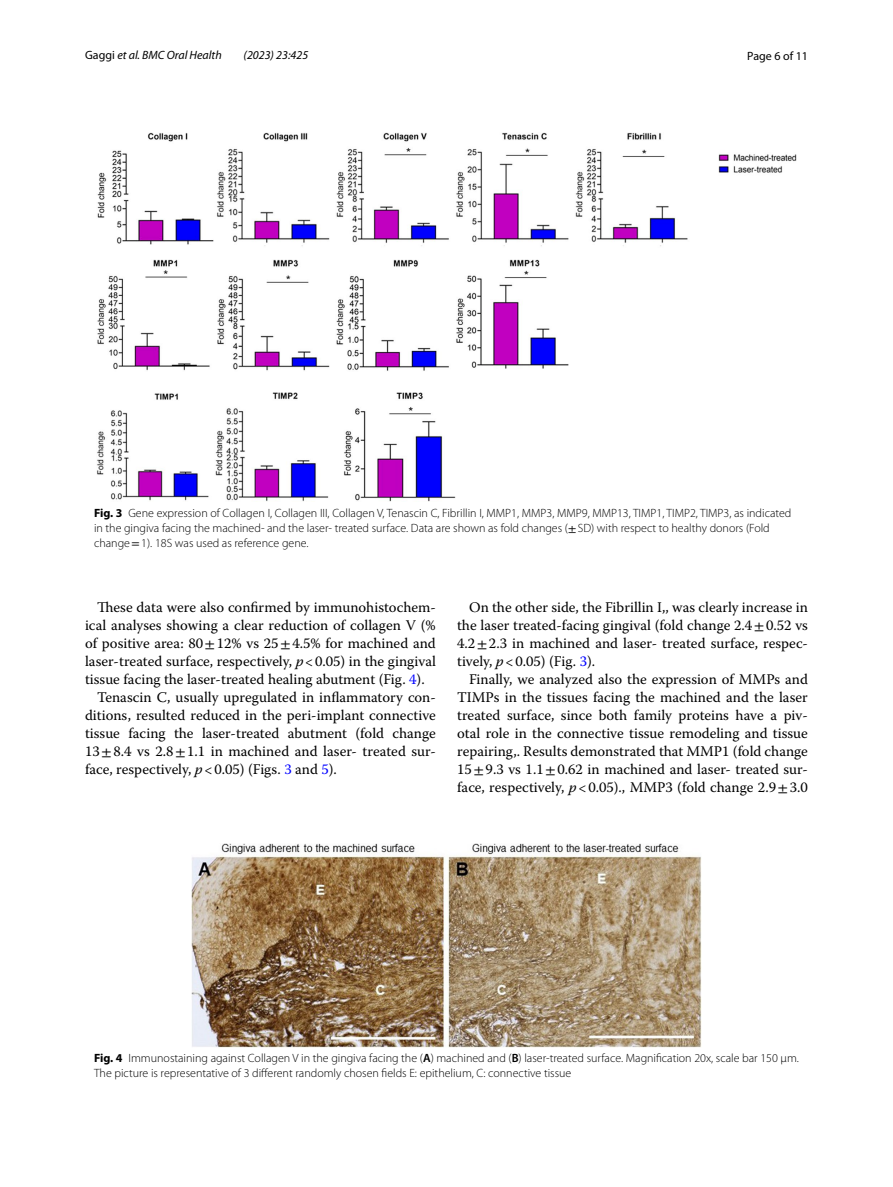
<style>
.page{position:relative;width:893px;height:1187px;background:#fff}
.page>*{position:absolute;margin:0;border:0;box-sizing:border-box;transform-origin:0 0}
.t1{font:14.7px/18px "Warnock Pro";color:#000;text-align:justify}
.t2{font:300 12px/15px "Myriad Pro";color:#000}
.t3{font:italic 12px "Myriad Pro";color:#000}
.t4{font:12px "Myriad Pro";color:#000}
.s1{font-style:normal}
.s2{font-weight:700}
.s3{font-family:"STIX";font-weight:400}
.s4{font-family:"STIX"}
.s5{font-style:italic}
.s6{color:#00f}
.s7{font-weight:600}
</style>
<div class="page">
<img style="left:97px;top:133px;width:700px;height:369px">
<img style="left:191px;top:843px;width:511px;height:203px">
<p class="t3" style="left:85px;top:48px;width:138px"><span class="s1">Gaggi</span> et al. BMC Oral Health</p>
<p class="t3" style="left:244px;top:48px;width:66px">(2023) 23:425</p>
<p class="t4" style="left:747px;top:48px;width:62px">Page 6 of 11</p>
<p class="t2" style="left:94px;top:505px;width:699px"><span class="s2">Fig. 3</span> Gene expression of Collagen I, Collagen III, Collagen V, Tenascin C, Fibrillin I, MMP1, MMP3, MMP9, MMP13, TIMP1, TIMP2, TIMP3, as indicated in the gingiva facing the machined- and the laser- treated surface. Data are shown as fold changes (<span class="s3">±</span>SD) with respect to healthy donors (Fold change<span class="s3">=</span>1). 18S was used as reference gene.</p>
<p class="t1" style="left:97px;top:597px;width:340px">These data were also confirmed by immunohistochem-</p>
<p class="t1" style="left:85px;top:615px;width:352px">ical analyses showing a clear reduction of collagen V (%</p>
<p class="t1" style="left:85px;top:633px;width:352px">of positive area: 80<span class="s4">±</span>12% vs 25<span class="s4">±</span>4.5% for machined and</p>
<p class="t1" style="left:85px;top:651px;width:352px">laser-treated surface, respectively, <span class="s5">p</span>&lt;0.05) in the gingival</p>
<p class="t1" style="left:85px;top:669px;width:341px">tissue facing the laser-treated healing abutment (Fig. <span class="s6">4</span>).</p>
<p class="t1" style="left:97px;top:687px;width:340px">Tenascin C, usually upregulated in inflammatory con-</p>
<p class="t1" style="left:85px;top:705px;width:352px">ditions, resulted reduced in the peri-implant connective</p>
<p class="t1" style="left:85px;top:723px;width:352px">tissue facing the laser-treated abutment (fold change</p>
<p class="t1" style="left:85px;top:741px;width:352px">13<span class="s4">±</span>8.4 vs 2.8<span class="s4">±</span>1.1 in machined and laser- treated sur-</p>
<p class="t1" style="left:85px;top:759px;width:253px">face, respectively, <span class="s5">p</span>&lt;0.05) (Figs. <span class="s6">3</span> and <span class="s6">5</span>).</p>
<p class="t1" style="left:457px;top:597px;width:352px;text-indent:12px">On the other side, the Fibrillin I,, was clearly increase in the laser treated-facing gingival (fold change 2.4<span class="s4">±</span>0.52 vs 4.2<span class="s4">±</span>2.3 in machined and laser- treated surface, respec&shy;tively, <span class="s5">p</span>&lt;0.05) (Fig. <span class="s6">3</span>).</p>
<p class="t1" style="left:457px;top:669px;width:352px;text-indent:12px">Finally, we analyzed also the expression of MMPs and TIMPs in the tissues facing the machined and the laser treated surface, since both family proteins have a piv&shy;otal role in the connective tissue remodeling and tissue repairing,. Results demonstrated that MMP1 (fold change 15<span class="s4">±</span>9.3 vs 1.1<span class="s4">±</span>0.62 in machined and laser- treated sur&shy;face, respectively, <span class="s5">p</span>&lt;0.05)., MMP3 (fold change 2.9<span class="s4">±</span>3.0</p>
<p class="t2" style="left:94px;top:1050px;width:706px"><span class="s2">Fig. 4</span> Immunostaining against Collagen V in the gingiva facing the (<span class="s7">A</span>) machined and (<span class="s7">B</span>) laser-treated surface. Magnification 20x, scale bar 150 μm.<br>The picture is representative of 3 different randomly chosen fields E: epithelium, C: connective tissue</p>
</div>
